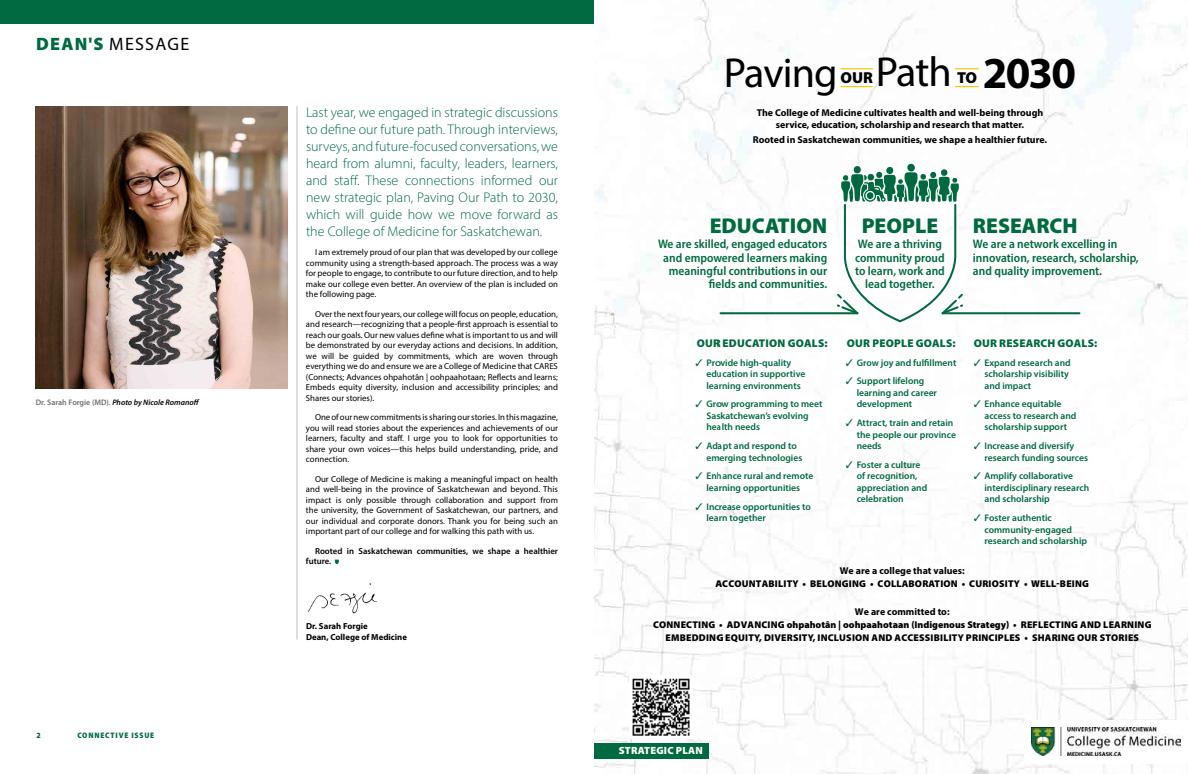
<style>
.page{position:relative;width:1188px;height:774px;background:#fff}
.page>*{position:absolute;margin:0;border:0;box-sizing:border-box;transform-origin:0 0}
.t1{font:700 44.4px "Myriad Pro";color:#000}
.t2{font:42.1px "Myriad Pro";letter-spacing:-.02em;color:#000}
.t3{font:900 21.5px "Myriad Pro";color:#006a40}
.t4{font:18px "Myriad Pro";letter-spacing:.07em;color:#000}
.t5{font:900 15.9px "Myriad Pro";color:#000}
.t6{font:300 14px/17px "Myriad Pro";color:#006a40;text-align:justify}
.t7{font:600 semi-condensed 12.4px/13.4px "Myriad Pro";color:#006a40;text-align:right}
.t8{font:900 11.2px "Myriad Pro";letter-spacing:.02em;color:#006a40}
.t9{font:900 10.5px "Myriad Pro";letter-spacing:.02em;color:#fff}
.t10{font:700 9.9px/11.9px "Myriad Pro";color:#000;text-align:center}
.t11{font:900 9.8px/12.8px "Myriad Pro";letter-spacing:.02em;color:#000;text-align:center}
.t12{font:600 9.6px/11.5px "Myriad Pro";color:#006a40}
.t13{font:8.8px/10.5px "Myriad Pro";color:#000;text-align:justify}
.t14{font:600 8.8px/10.5px "Myriad Pro";color:#000}
.t15{font:700 8.8px/10.5px "Myriad Pro";color:#000}
.t16{font:italic 600 8px "Myriad Pro";color:#000}
.t17{font:900 semi-condensed 8px "Myriad Pro";letter-spacing:.1em;color:#006a40}
.s1{font-weight:900;color:#006a40}
.s2{font-style:normal;color:#6d6e71}
</style>
<div class="page">
<img style="left:594px;top:0;width:594px;height:774px">
<div style="left:1025px;top:720px;width:163px;height:44px;background:#fff"></div>
<hr style="left:841px;top:68px;width:32px;height:1px;background:#f3c80c">
<hr style="left:841px;top:86px;width:32px;height:1px;background:#f3c80c">
<svg style="left:955px;top:68px;width:24px;height:1px"></svg>
<svg style="left:955px;top:86px;width:24px;height:1px"></svg>
<div style="left:594px;top:743px;width:114px;height:15px;background:#006a40"></div>
<hr style="left:943px;top:312px;width:137px;height:2px;background:#006a40">
<hr style="left:720px;top:312px;width:137px;height:2px;background:#006a40">
<svg style="left:833px;top:150px;width:134px;height:177px"></svg>
<img style="left:629px;top:675px;width:64px;height:63px">
<img style="left:1032px;top:727px;width:148px;height:29px">
<svg style="left:335px;top:560px;width:4px;height:4px"></svg>
<hr style="left:297px;top:106px;width:1px;height:534px;background:#bcbec0">
<img style="left:36px;top:106px;width:252px;height:282px">
<img style="left:308px;top:583px;width:69px;height:31px">
<div style="left:0;top:0;width:594px;height:24px;background:#006a40"></div>
<h3 class="t4" style="left:36px;top:32px;width:155px"><span class="s1">DEAN'S</span> MESSAGE</h3>
<p class="t16" style="left:36px;top:397px;width:165px"><span class="s2">Dr. Sarah Forgie (MD).</span> Photo by Nicole Romanoff</p>
<p class="t17" style="left:36px;top:730px;width:6px">2</p>
<p class="t17" style="left:77px;top:730px;width:79px">CONNECTIVE ISSUE</p>
<p class="t6" style="left:306px;top:103px;width:254px">Last year, we engaged in strategic discussions to define our future path. Through interviews, surveys, and future-focused conversations, we heard from alumni, faculty, leaders, learners, and staff. These connections informed our new strategic plan, Paving Our Path to 2030, which will guide how we move forward as the College of Medicine for Saskatchewan.</p>
<p class="t13" style="left:306px;top:247px;width:254px;text-indent:9px">I am extremely proud of our plan that was developed by our college community using a strength-based approach. The process was a way for people to engage, to contribute to our future direction, and to help make our college even better. An overview of the plan is included on the following page.</p>
<p class="t13" style="left:306px;top:308px;width:254px;text-indent:9px">Over the next four years, our college will focus on people, education, and research—recognizing that a people-first approach is essential to reach our goals. Our new values define what is important to us and will be demonstrated by our everyday actions and decisions. In addition, we will be guided by commitments, which are woven through everything we do and ensure we are a College of Medicine that CARES (Connects; Advances ohpahotân | oohpaahotaan; Reflects and learns; Embeds equity diversity, inclusion and accessibility principles; and Shares our stories).</p>
<p class="t13" style="left:306px;top:412px;width:254px;text-indent:9px">One of our new commitments is sharing our stories. In this magazine, you will read stories about the experiences and achievements of our learners, faculty and staff. I urge you to look for opportunities to share your own voices—this helps build understanding, pride, and connection.</p>
<p class="t13" style="left:306px;top:473px;width:254px;text-indent:9px">Our College of Medicine is making a meaningful impact on health and well-being in the province of Saskatchewan and beyond. This impact is only possible through collaboration and support from the university, the Government of Saskatchewan, our partners, and our individual and corporate donors. Thank you for being such an important part of our college and for walking this path with us.</p>
<p class="t14" style="left:306px;top:545px;width:254px;text-indent:9px">Rooted in Saskatchewan communities, we shape a healthier future.</p>
<p class="t15" style="left:306px;top:621px;width:103px">Dr. Sarah Forgie<br>Dean, College of Medicine</p>
<h2 class="t2" style="left:876px;top:46px;width:78px">Path</h2>
<h2 class="t2" style="left:724px;top:47px;width:115px">Paving</h2>
<h3 class="t5" style="left:841px;top:67px;width:34px">OUR</h3>
<h1 class="t1" style="left:983px;top:44px;width:95px">2030</h1>
<h3 class="t5" style="left:957px;top:67px;width:22px">TO</h3>
<p class="t10" style="left:757px;top:106px;width:288px">The College of Medicine cultivates health and well-being through service, education, scholarship and research that matter.</p>
<p class="t10" style="left:753px;top:133px;width:296px">Rooted in Saskatchewan communities, we shape a healthier future.</p>
<h3 class="t3" style="left:710px;top:211px;width:119px">EDUCATION</h3>
<h3 class="t3" style="left:862px;top:211px;width:78px">PEOPLE</h3>
<h3 class="t3" style="left:973px;top:211px;width:106px">RESEARCH</h3>
<h3 class="t7" style="left:973px;top:237px;width:167px;text-align:left">We are a network excelling in innovation, research, scholarship, and quality improvement.</h3>
<h3 class="t7" style="left:658px;top:237px;width:171px">We are skilled, engaged educators and empowered learners making meaningful contributions in our fields and communities.</h3>
<h3 class="t7" style="left:855px;top:237px;width:91px;text-align:center">We are a thriving community proud to learn, work and lead together.</h3>
<p class="t8" style="left:697px;top:336px;width:132px">OUR EDUCATION GOALS:</p>
<p class="t12" style="left:706px;top:356px;width:100px;text-indent:-11px">✓ Provide high-quality education in supportive learning environments</p>
<p class="t12" style="left:706px;top:398px;width:118px;text-indent:-11px">✓ Grow programming to meet<br>Saskatchewan’s evolving health needs</p>
<p class="t12" style="left:706px;top:440px;width:97px;text-indent:-11px">✓ Adapt and respond to emerging technologies</p>
<p class="t12" style="left:696px;top:470px;width:119px;text-align:center">✓ Enhance rural and remote learning opportunities</p>
<p class="t12" style="left:706px;top:500px;width:106px;text-indent:-11px">✓ Increase opportunities to learn together</p>
<p class="t8" style="left:847px;top:336px;width:110px">OUR PEOPLE GOALS:</p>
<p class="t12" style="left:846px;top:356px;width:112px">✓ Grow joy and fulfillment</p>
<p class="t12" style="left:857px;top:375px;width:82px;text-indent:-11px">✓ Support lifelong learning and career development</p>
<p class="t12" style="left:857px;top:417px;width:101px;text-indent:-11px">✓ Attract, train and retain the people our province needs</p>
<p class="t12" style="left:857px;top:459px;width:72px;text-indent:-11px">✓ Foster a culture of recognition, appreciation and celebration</p>
<p class="t8" style="left:974px;top:336px;width:125px">OUR RESEARCH GOALS:</p>
<p class="t12" style="left:984px;top:356px;width:88px;text-indent:-11px">✓ Expand research and scholarship visibility and impact</p>
<p class="t12" style="left:984px;top:398px;width:94px;text-indent:-11px">✓ Enhance equitable access to research and scholarship support</p>
<p class="t12" style="left:984px;top:440px;width:105px;text-indent:-11px">✓ Increase and diversify research funding sources</p>
<p class="t12" style="left:984px;top:470px;width:106px;text-indent:-11px">✓ Amplify collaborative interdisciplinary research and scholarship</p>
<p class="t12" style="left:984px;top:512px;width:104px;text-indent:-11px">✓ Foster authentic community-engaged research and scholarship</p>
<p class="t10" style="left:840px;top:564px;width:126px">We are a college that values:</p>
<p class="t11" style="left:715px;top:577px;width:375px">ACCOUNTABILITY • BELONGING • COLLABORATION • CURIOSITY • WELL-BEING</p>
<p class="t10" style="left:855px;top:605px;width:96px">We are committed to:</p>
<p class="t11" style="left:653px;top:618px;width:500px">CONNECTING • ADVANCING ohpahotân | oohpaahotaan (Indigenous Strategy) • REFLECTING AND LEARNING<br>EMBEDDING EQUITY, DIVERSITY, INCLUSION AND ACCESSIBILITY PRINCIPLES • SHARING OUR STORIES</p>
<p class="t9" style="left:619px;top:743px;width:86px">STRATEGIC PLAN</p>
</div>
